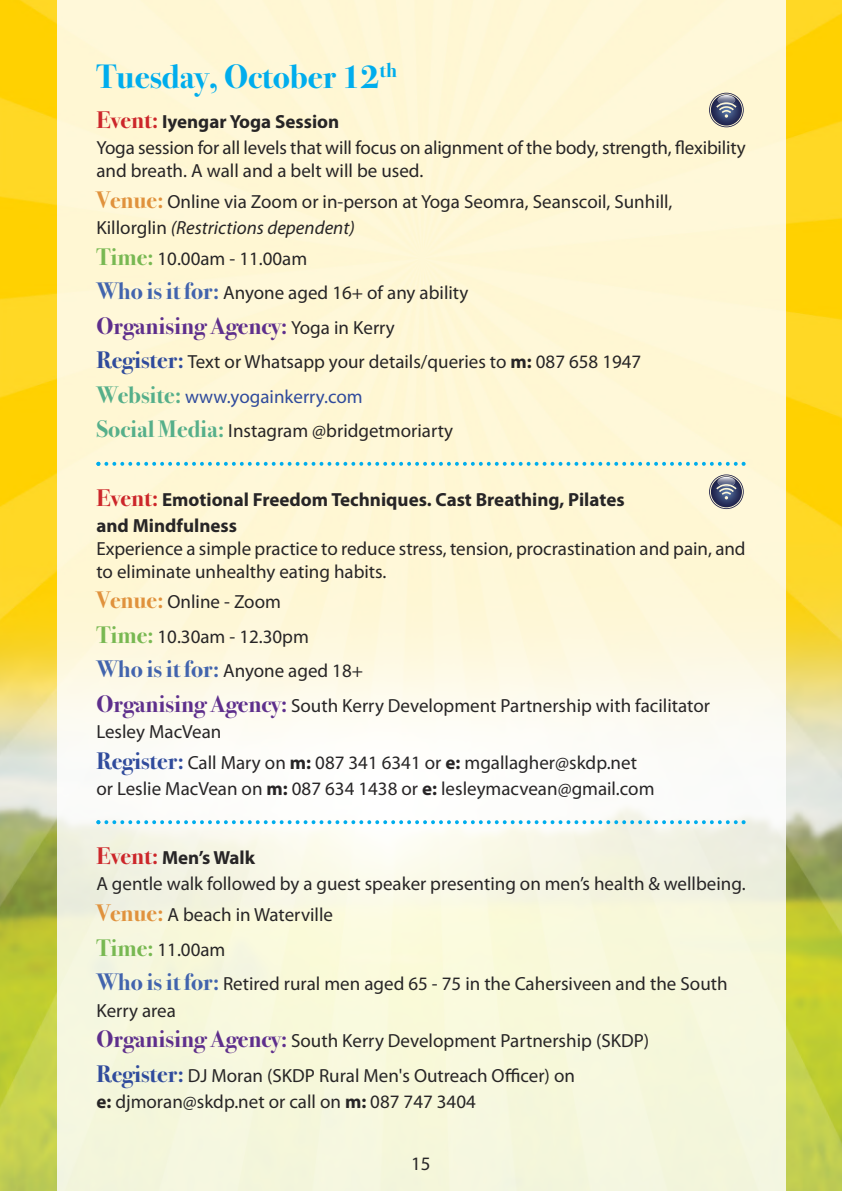
<style>
.page{position:relative;width:842px;height:1191px;background:#fff}
.page>*{position:absolute;margin:0;border:0;box-sizing:border-box;transform-origin:0 0}
.t1{font:700 34px "Bodoni Svty Two ITCTT";color:#00aded}
.t2{font:700 24px "Bodoni Svty Two ITCTT";color:#5e2f8c}
.t3{font:19px/26.6px "Myriad Pro";color:#272526}
.t4{font:700 19px "Myriad Pro";color:#272526}
.t5{font:19px "Myriad Pro";color:#304b9c}
.s1{font-family:"Bodoni Svty Two ITCTT";font-size:24px;color:#cc262a}
.s2{font-family:"Bodoni Svty Two ITCTT";font-weight:700;font-size:24px;color:#e0923d}
.s3{font-style:italic}
.s4{font-family:"Bodoni Svty Two ITCTT";font-weight:700;font-size:24px;color:#78b852}
.s5{font-family:"Bodoni Svty Two ITCTT";font-weight:700;font-size:24px;color:#4264ad}
.s6{font-family:"Myriad Pro";font-weight:400;font-size:19px;color:#272526}
.s7{font-family:"Bodoni Svty Two ITCTT";font-weight:700;font-size:24px;color:#304b9c}
.s8{font-weight:700}
.s9{font-family:"Bodoni Svty Two ITCTT";font-weight:700;font-size:24px;color:#56af8a}
.s10{font-family:"Bodoni Svty Two ITCTT";font-weight:700;font-size:24px;color:#5e2f8c}
</style>
<div class="page">
<img style="left:0;top:0;width:842px;height:1190px">
<div style="left:58px;top:0;width:728px;height:1190px;background:#fff;opacity:.83"></div>
<svg style="left:96px;top:462px;width:650px;height:4px;background:#a1dbde"></svg>
<svg style="left:96px;top:820px;width:650px;height:4px"></svg>
<svg style="left:709px;top:93px;width:35px;height:34px"></svg>
<svg style="left:718px;top:95px;width:17px;height:10px"></svg>
<svg style="left:709px;top:474px;width:35px;height:35px"></svg>
<svg style="left:718px;top:477px;width:17px;height:9px"></svg>
<p class="t1" style="left:96px;top:64px;width:302px">Tuesday, October 12<sup>th</sup></p>
<p class="t4" style="left:96px;top:114px;width:244px"><span class="s1">Event:</span> Iyengar Yoga Session</p>
<p class="t3" style="left:96px;top:138px;width:651px;line-height:22.8px">Yoga session for all levels that will focus on alignment of the body, strength, flexibility and breath. A wall and a belt will be used.</p>
<p class="t3" style="left:96px;top:190px;width:578px"><span class="s2">Venue:</span> Online via Zoom or in-person at Yoga Seomra, Seanscoil, Sunhill,<br>Killorglin <span class="s3">(Restrictions dependent)</span></p>
<p class="t3" style="left:96px;top:247px;width:212px"><span class="s4">Time:</span> 10.00am - 11.00am</p>
<p class="t3" style="left:96px;top:281px;width:373px"><span class="s5">Who is it for:</span> Anyone aged 16+ of any ability</p>
<p class="t2" style="left:96px;top:317px;width:300px">Organising Agency: <span class="s6">Yoga in Kerry</span></p>
<p class="t3" style="left:96px;top:350px;width:546px"><span class="s7">Register:</span> Text or Whatsapp your details/queries to <span class="s8">m:</span> 087 658 1947</p>
<p class="t5" style="left:96px;top:389px;width:268px"><span class="s9">Website:</span> www.yogainkerry.com</p>
<p class="t3" style="left:96px;top:419px;width:358px"><span class="s9">Social Media:</span> Instagram @bridgetmoriarty</p>
<p class="t4" style="left:96px;top:492px;width:530px"><span class="s1">Event:</span> Emotional Freedom Techniques. Cast Breathing, Pilates</p>
<p class="t4" style="left:96px;top:518px;width:142px">and Mindfulness</p>
<p class="t3" style="left:96px;top:539px;width:651px;line-height:22.8px">Experience a simple practice to reduce stress, tension, procrastination and pain, and to eliminate unhealthy eating habits.</p>
<p class="t3" style="left:96px;top:590px;width:186px"><span class="s2">Venue:</span> Online - Zoom</p>
<p class="t3" style="left:96px;top:625px;width:214px"><span class="s4">Time:</span> 10.30am - 12.30pm</p>
<p class="t3" style="left:96px;top:659px;width:268px"><span class="s5">Who is it for:</span> Anyone aged 18+</p>
<p class="t3" style="left:96px;top:693px;width:615px"><span class="s10">Organising Agency:</span> South Kerry Development Partnership with facilitator<br>Lesley MacVean</p>
<p class="t3" style="left:96px;top:751px;width:542px"><span class="s7">Register:</span> Call Mary on <span class="s8">m:</span> 087 341 6341 or <span class="s8">e:</span> mgallagher@skdp.net</p>
<p class="t3" style="left:96px;top:777px;width:560px">or Leslie MacVean on <span class="s8">m:</span> 087 634 1438 or <span class="s8">e:</span> lesleymacvean@gmail.com</p>
<p class="t4" style="left:96px;top:850px;width:160px"><span class="s1">Event:</span> Men’s Walk</p>
<p class="t3" style="left:96px;top:872px;width:651px">A gentle walk followed by a guest speaker presenting on men’s health &amp; wellbeing.</p>
<p class="t3" style="left:96px;top:903px;width:238px"><span class="s2">Venue:</span> A beach in Waterville</p>
<p class="t3" style="left:96px;top:937px;width:131px"><span class="s4">Time:</span> 11.00am</p>
<p class="t3" style="left:96px;top:972px;width:633px"><span class="s5">Who is it for:</span> Retired rural men aged 65 - 75 in the Cahersiveen and the South<br>Kerry area</p>
<p class="t3" style="left:96px;top:1029px;width:554px"><span class="s10">Organising Agency:</span> South Kerry Development Partnership (SKDP)</p>
<p class="t3" style="left:96px;top:1063px;width:480px"><span class="s7">Register:</span> DJ Moran (SKDP Rural Men's Outreach Officer) on</p>
<p class="t3" style="left:96px;top:1090px;width:381px"><span class="s8">e:</span> djmoran@skdp.net or call on <span class="s8">m:</span> 087 747 3404</p>
<p class="t3" style="left:411px;top:1151px;width:21px">15</p>
</div>
